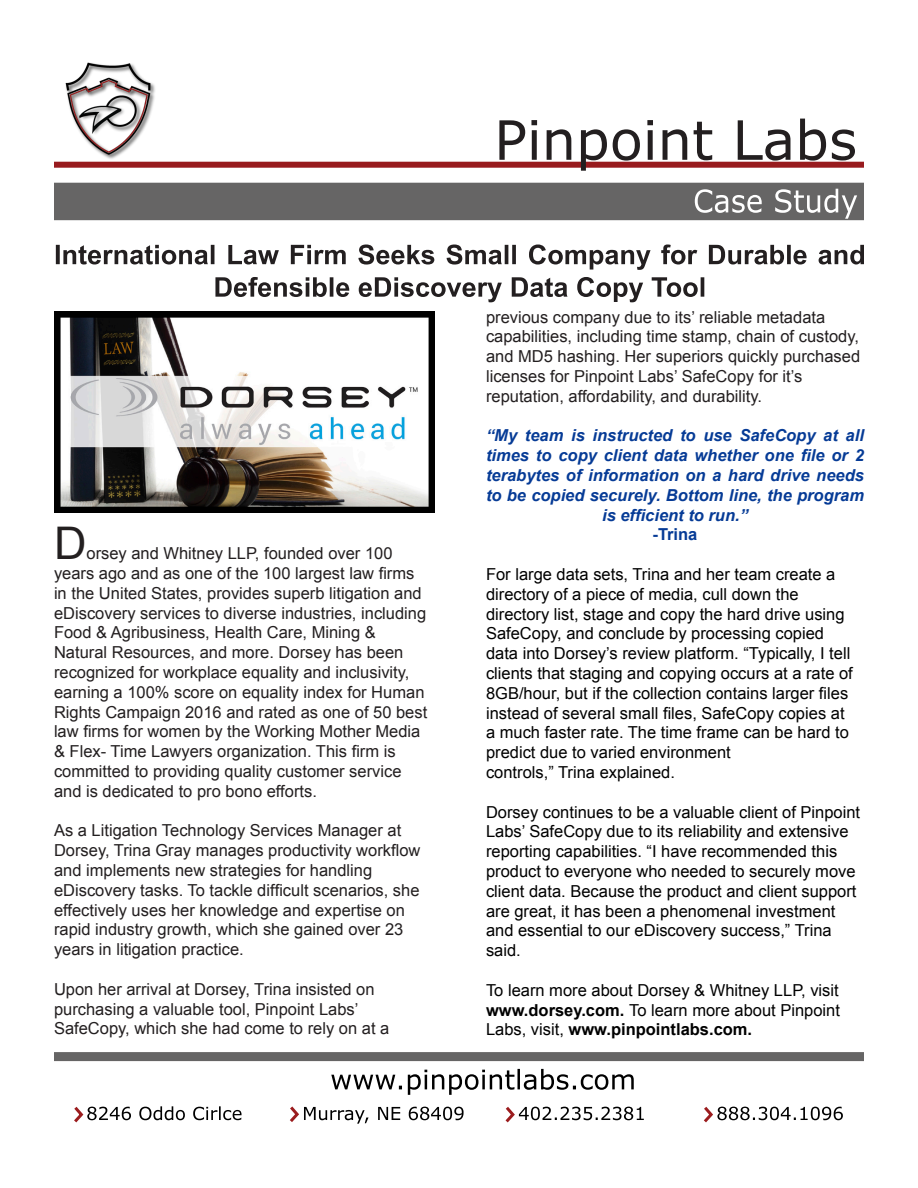
<style>
.page{position:relative;width:918px;height:1188px;background:#fff}
.page>*{position:absolute;margin:0;border:0;box-sizing:border-box;transform-origin:0 0}
.t1{font:45px "Arial";color:#231f20}
.t2{font:16.5px/19.8px "Arial";color:#231f20}
.t3{font:16.5px/19.8px "Arial";color:#000}
.t4{font:italic 700 16.5px/19.8px "Arial";color:#063b96;text-align:center}
.t5{font:700 16.5px "Arial";color:#063b96}
.s1{font-weight:700}
</style>
<div class="page">
<div style="left:54px;top:183px;width:810px;height:37px;background:#666565"></div>
<div style="left:54px;top:162px;width:810px;height:6px;background:#981b1e"></div>
<div style="left:54px;top:1052px;width:810px;height:9px;background:#666565"></div>
<img style="left:63px;top:62px;width:94px;height:100px">
<svg style="left:695px;top:189px;width:162px;height:30px"></svg>
<svg style="left:331px;top:1069px;width:303px;height:26px"></svg>
<svg style="left:74px;top:1106px;width:769px;height:18px"></svg>
<svg style="left:499px;top:119px;width:356px;height:52px"></svg>
<svg style="left:215px;top:277px;width:489px;height:25px"></svg>
<svg style="left:56px;top:244px;width:808px;height:26px"></svg>
<img style="left:54px;top:311px;width:380px;height:202px">
<p class="t1" style="left:54px;top:514px;width:34px">D</p>
<p class="t2" style="left:54px;top:544px;width:374px;text-indent:32px">orsey and Whitney LLP, founded over 100 years ago and as one of the 100 largest law firms in the United States, provides superb litigation and eDiscovery services to diverse industries, including Food &amp; Agribusiness, Health Care, Mining &amp;</p>
<p class="t2" style="left:54px;top:643px;width:375px">Natural Resources, and more. Dorsey has been recognized for workplace equality and inclusivity, earning a 100% score on equality index for Human Rights Campaign 2016 and rated as one of 50 best law firms for women by the Working Mother Media &amp; Flex- Time Lawyers organization. This firm is committed to providing quality customer service and is dedicated to pro bono efforts.</p>
<p class="t2" style="left:54px;top:821px;width:368px">As a Litigation Technology Services Manager at<br>Dorsey, Trina Gray manages productivity workflow and implements new strategies for handling</p>
<p class="t2" style="left:54px;top:880px;width:367px">eDiscovery tasks. To tackle difficult scenarios, she effectively uses her knowledge and expertise on rapid industry growth, which she gained over 23 years in litigation practice.</p>
<p class="t2" style="left:54px;top:979px;width:322px">Upon her arrival at Dorsey, Trina insisted on</p>
<p class="t2" style="left:54px;top:999px;width:306px">purchasing a valuable tool, Pinpoint Labs’</p>
<p class="t2" style="left:54px;top:1019px;width:337px">SafeCopy, which she had come to rely on at a</p>
<p class="t2" style="left:486px;top:307px;width:376px">previous company due to its’ reliable metadata capabilities, including time stamp, chain of custody, and MD5 hashing. Her superiors quickly purchased licenses for Pinpoint Labs’ SafeCopy for it’s</p>
<p class="t2" style="left:486px;top:386px;width:278px">reputation, affordability, and durability.</p>
<p class="t4" style="left:486px;top:426px;width:379px">“My team is instructed to use SafeCopy at all times to copy client data whether one file or 2 terabytes of information on a hard drive needs to be copied securely. Bottom line, the program is efficient to run.”</p>
<p class="t5" style="left:653px;top:524px;width:46px">-Trina</p>
<p class="t3" style="left:486px;top:564px;width:351px">For large data sets, Trina and her team create a</p>
<p class="t3" style="left:486px;top:584px;width:314px">directory of a piece of media, cull down the</p>
<p class="t3" style="left:486px;top:604px;width:368px">directory list, stage and copy the hard drive using SafeCopy, and conclude by processing copied data into Dorsey’s review platform. “Typically, I tell clients that staging and copying occurs at a rate of 8GB/hour, but if the collection contains larger files instead of several small files, SafeCopy copies at a much faster rate. The time frame can be hard to predict due to varied environment</p>
<p class="t3" style="left:486px;top:762px;width:190px">controls,” Trina explained.</p>
<p class="t3" style="left:486px;top:802px;width:376px">Dorsey continues to be a valuable client of Pinpoint<br>Labs’ SafeCopy due to its reliability and extensive</p>
<p class="t3" style="left:486px;top:842px;width:372px">reporting capabilities. “I have recommended this product to everyone who needed to securely move client data. Because the product and client support are great, it has been a phenomenal investment and essential to our eDiscovery success,” Trina said.</p>
<p class="t3" style="left:486px;top:980px;width:355px;text-align:justify">To learn more about Dorsey &amp; Whitney LLP, visit <span class="s1">www.dorsey.com.</span> To learn more about Pinpoint Labs, visit, <span class="s1">www.pinpointlabs.com.</span></p>
</div>
